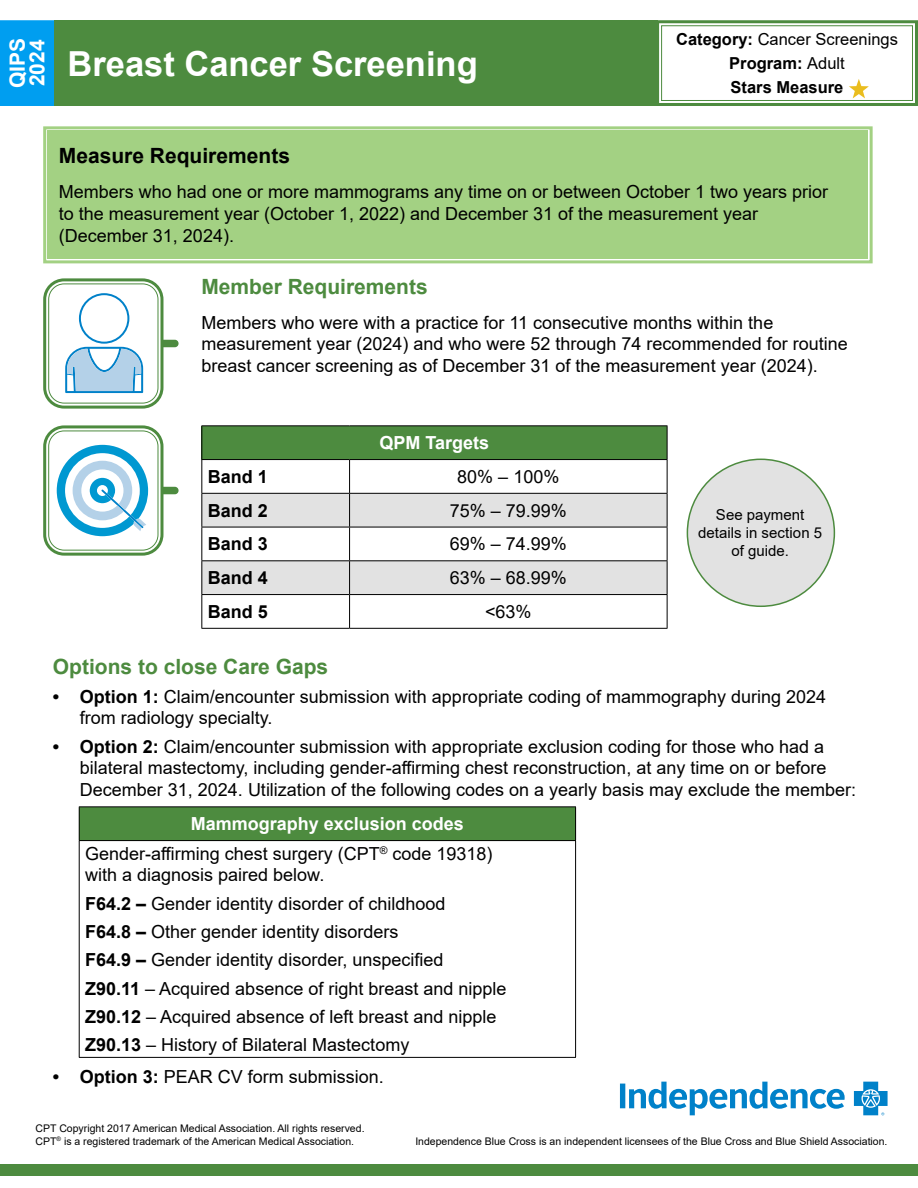
<style>
.page{position:relative;width:918px;height:1188px;background:#fff}
.page>*{position:absolute;margin:0;border:0;box-sizing:border-box;transform-origin:0 0}
.t1{font:700 34.5px "Arial";color:#fff}
.t2{font:700 21px "Arial";color:#4d8b3f}
.t3{font:700 21px "Arial";color:#000}
.t4{font:700 21px "Arial";color:#fff}
.t5{font:18px/21.6px "Arial";color:#000}
.t6{font:700 18px "Arial";color:#000}
.t7{font:700 18px "Arial";color:#fff}
.t8{font:16.5px/24.2px "Arial";color:#000;text-align:center}
.t9{font:700 16.5px "Arial";color:#000}
.t10{font:15px/18px "Arial";color:#000;text-align:center}
.t11{font:10.5px/12.6px "Arial";color:#000}
.s1{font-weight:700}
.s2{font-weight:700;color:#fff}
</style>
<div class="page">
<svg style="left:620px;top:1082px;width:268px;height:33px"></svg>
<div style="left:0;top:1164px;width:918px;height:12px;background:#4d8b3f"></div>
<div style="left:43px;top:126px;width:830px;height:138px;background:#a3d183"></div>
<div style="left:49px;top:132px;width:818px;height:125px;border:3px solid #a3d183"></div>
<svg style="left:65px;top:293px;width:78px;height:100px"></svg>
<div style="left:43px;top:278px;width:120px;height:131px;border:3px solid #4d8b3f;border-radius:20px"></div>
<div style="left:48px;top:283px;width:110px;height:121px;border:1px solid #4d8b3f;border-radius:16px"></div>
<svg style="left:162px;top:339px;width:17px;height:9px"></svg>
<svg style="left:57px;top:445px;width:91px;height:91px"></svg>
<div style="left:43px;top:425px;width:120px;height:131px;border:3px solid #4d8b3f;border-radius:20px"></div>
<div style="left:48px;top:430px;width:110px;height:121px;border:1px solid #4d8b3f;border-radius:16px"></div>
<svg style="left:162px;top:486px;width:17px;height:9px"></svg>
<div style="left:687px;top:459px;width:147px;height:147px;background:#e2e2e2;border-radius:50%"></div>
<div style="left:202px;top:426px;width:465px;height:34px;background:#4d8b3f"></div>
<svg style="left:202px;top:460px;width:465px;height:168px"></svg>
<div style="left:202px;top:494px;width:465px;height:33px;background:#e2e2e2"></div>
<div style="left:202px;top:561px;width:465px;height:33px;background:#e2e2e2"></div>
<hr style="left:201px;top:460px;width:1px;height:33px;background:#000">
<hr style="left:349px;top:460px;width:1px;height:33px;background:#000">
<hr style="left:667px;top:460px;width:1px;height:33px;background:#000">
<hr style="left:201px;top:493px;width:149px;height:1px;background:#000">
<hr style="left:201px;top:494px;width:1px;height:33px;background:#000">
<hr style="left:350px;top:493px;width:318px;height:1px;background:#000">
<hr style="left:349px;top:494px;width:1px;height:33px;background:#000">
<hr style="left:667px;top:494px;width:1px;height:33px;background:#000">
<hr style="left:201px;top:527px;width:149px;height:1px;background:#000">
<hr style="left:201px;top:527px;width:1px;height:33px;background:#000">
<hr style="left:350px;top:527px;width:318px;height:1px;background:#000">
<hr style="left:349px;top:527px;width:1px;height:33px;background:#000">
<hr style="left:667px;top:527px;width:1px;height:33px;background:#000">
<hr style="left:201px;top:560px;width:149px;height:1px;background:#000">
<hr style="left:201px;top:561px;width:1px;height:33px;background:#000">
<hr style="left:350px;top:560px;width:318px;height:1px;background:#000">
<hr style="left:349px;top:561px;width:1px;height:33px;background:#000">
<hr style="left:667px;top:561px;width:1px;height:33px;background:#000">
<hr style="left:201px;top:594px;width:149px;height:1px;background:#000">
<hr style="left:201px;top:595px;width:1px;height:33px;background:#000">
<hr style="left:350px;top:594px;width:318px;height:1px;background:#000">
<hr style="left:349px;top:595px;width:1px;height:33px;background:#000">
<hr style="left:667px;top:595px;width:1px;height:33px;background:#000">
<hr style="left:201px;top:628px;width:149px;height:1px;background:#000">
<hr style="left:350px;top:628px;width:318px;height:1px;background:#000">
<hr style="left:201px;top:425px;width:149px;height:1px;background:#000">
<hr style="left:201px;top:426px;width:1px;height:33px;background:#000">
<hr style="left:350px;top:425px;width:318px;height:1px;background:#000">
<hr style="left:667px;top:426px;width:1px;height:33px;background:#000">
<hr style="left:201px;top:459px;width:149px;height:1px;background:#000">
<hr style="left:350px;top:459px;width:318px;height:1px;background:#000">
<div style="left:79px;top:807px;width:497px;height:34px;background:#4d8b3f"></div>
<hr style="left:79px;top:806px;width:497px;height:1px;background:#000">
<hr style="left:79px;top:807px;width:1px;height:33px;background:#000">
<hr style="left:575px;top:807px;width:1px;height:33px;background:#000">
<hr style="left:79px;top:840px;width:497px;height:1px;background:#000">
<hr style="left:79px;top:841px;width:1px;height:216px;background:#000">
<hr style="left:575px;top:841px;width:1px;height:216px;background:#000">
<hr style="left:79px;top:1057px;width:497px;height:1px;background:#000">
<div style="left:54px;top:20px;width:604px;height:86px;background:#4d8b3f"></div>
<div style="left:3px;top:23px;width:48px;height:80px;background:#009ef0"></div>
<div style="left:0;top:20px;width:54px;height:86px;border:6px solid #009ef0"></div>
<svg style="left:658px;top:20px;width:260px;height:86px"></svg>
<p class="t4" style="left:3px;top:88px;width:52px;rotate:-90deg">QIPS</p>
<p class="t4" style="left:22px;top:86px;width:48px;rotate:-90deg">2024</p>
<h1 class="t1" style="left:68px;top:39px;width:412px">Breast Cancer Screening</h1>
<p class="t8" style="left:676px;top:27px;width:223px"><span class="s1">Category:</span> Cancer Screenings<br><span class="s1">Program:</span> Adult</p>
<p class="t9" style="left:731px;top:76px;width:114px">Stars Measure</p>
<p class="t3" style="left:59px;top:141px;width:233px">Measure Requirements</p>
<p class="t5" style="left:59px;top:181px;width:771px">Members who had one or more mammograms any time on or between October 1 two years prior to the measurement year (October 1, 2022) and December 31 of the measurement year (December 31, 2024).</p>
<p class="t2" style="left:201px;top:272px;width:228px">Member Requirements</p>
<p class="t5" style="left:201px;top:312px;width:648px">Members who were with a practice for 11 consecutive months within the measurement year (2024) and who were 52 through 74 recommended for routine breast cancer screening as of December 31 of the measurement year (2024).</p>
<p class="t7" style="left:380px;top:430px;width:111px">QPM Targets</p>
<p class="t6" style="left:208px;top:464px;width:62px">Band 1</p>
<p class="t5" style="left:457px;top:466px;width:104px">80% – 100%</p>
<p class="t6" style="left:208px;top:498px;width:62px">Band 2</p>
<p class="t5" style="left:450px;top:500px;width:119px">75% – 79.99%</p>
<p class="t6" style="left:208px;top:531px;width:62px">Band 3</p>
<p class="t5" style="left:450px;top:533px;width:119px">69% – 74.99%</p>
<p class="t6" style="left:208px;top:565px;width:62px">Band 4</p>
<p class="t5" style="left:450px;top:567px;width:119px">63% – 68.99%</p>
<p class="t6" style="left:208px;top:599px;width:62px">Band 5</p>
<p class="t5" style="left:485px;top:601px;width:48px">&lt;63%</p>
<p class="t10" style="left:698px;top:506px;width:126px">See payment details in section 5 of guide.</p>
<p class="t2" style="left:53px;top:652px;width:277px">Options to close Care Gaps</p>
<p class="t5" style="left:80px;top:686px;width:748px;text-indent:-27px"><span class="s1">• Option 1:</span> Claim/encounter submission with appropriate coding of mammography during 2024 from radiology specialty.</p>
<p class="t5" style="left:80px;top:736px;width:778px;text-indent:-27px"><span class="s1">• Option 2:</span> Claim/encounter submission with appropriate exclusion coding for those who had a bilateral mastectomy, including gender-affirming chest reconstruction, at any time on or before<br>December 31, 2024. Utilization of the following codes on a yearly basis may exclude the member:</p>
<p class="t5" style="left:85px;top:809px;width:409px;line-height:29.4px;text-indent:106px"><span class="s2">Mammography exclusion codes<br></span>Gender-affirming chest surgery (CPT<sup>®</sup> code 19318)</p>
<p class="t5" style="left:85px;top:861px;width:423px;line-height:28.3px">with a diagnosis paired below.<br><span class="s1">F64.2 –</span> Gender identity disorder of childhood<br><span class="s1">F64.8 –</span> Other gender identity disorders<br><span class="s1">F64.9 –</span> Gender identity disorder, unspecified<br><span class="s1">Z90.11</span> – Acquired absence of right breast and nipple <span class="s1">Z90.12</span> – Acquired absence of left breast and nipple <span class="s1">Z90.13</span> – History of Bilateral Mastectomy</p>
<p class="t5" style="left:53px;top:1066px;width:333px"><span class="s1">• Option 3:</span> PEAR CV form submission.</p>
<p class="t11" style="left:36px;top:1122px;width:330px">CPT Copyright 2017 American Medical Association. All rights reserved.<br>CPT<sup>®</sup> is a registered trademark of the American Medical Association.</p>
<p class="t11" style="left:415px;top:1135px;width:474px">Independence Blue Cross is an independent licensees of the Blue Cross and Blue Shield Association.</p>
</div>
